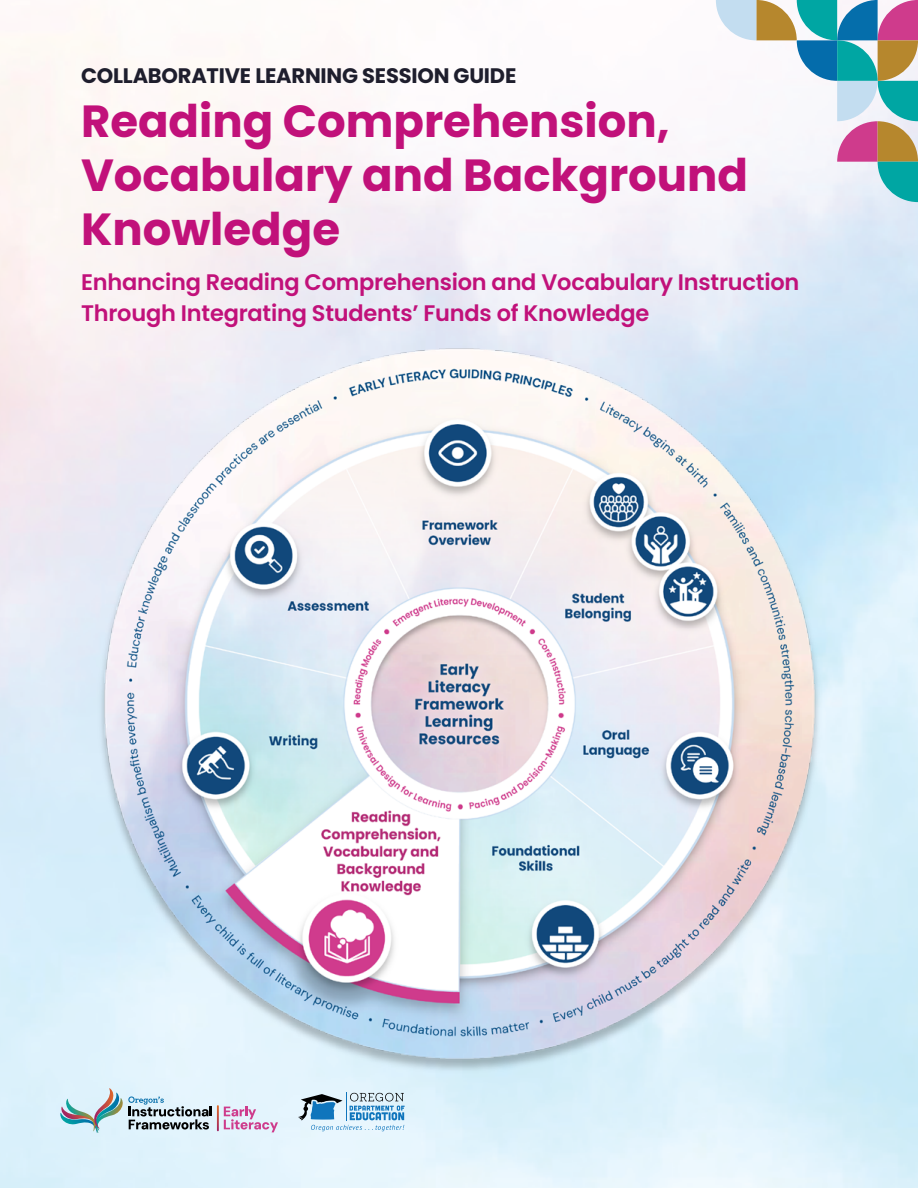
<style>
.page{position:relative;width:918px;height:1188px;background:#fff}
.page>*{position:absolute;margin:0;border:0;box-sizing:border-box;transform-origin:0 0}
.t1{font:700 45px/54px "Poppins";color:#c1117a}
.t2{font:600 22.5px/31.5px "Poppins";letter-spacing:-.01em;color:#c1117a}
.t3{font:700 21px "Poppins";letter-spacing:-.01em;color:#1e1e2d}
</style>
<div class="page">
<svg style="left:716px;top:0;width:202px;height:202px"></svg>
<svg style="left:224px;top:1106px;width:54px;height:26px"></svg>
<img style="left:60px;top:1088px;width:152px;height:45px">
<svg style="left:217px;top:1105px;width:2px;height:26px"></svg>
<svg style="left:298px;top:1092px;width:107px;height:39px;background:#a1c3d8"></svg>
<img style="left:81px;top:326px;width:756px;height:756px">
<p class="t3" style="left:81px;top:63px;width:437px">COLLABORATIVE LEARNING SESSION GUIDE</p>
<h1 class="t1" style="left:81px;top:94px;width:669px">Reading Comprehension,<br>Vocabulary and Background<br>Knowledge</h1>
<p class="t2" style="left:81px;top:266px;width:720px">Enhancing Reading Comprehension and Vocabulary Instruction<br>Through Integrating Students’ Funds of Knowledge</p>
</div>
